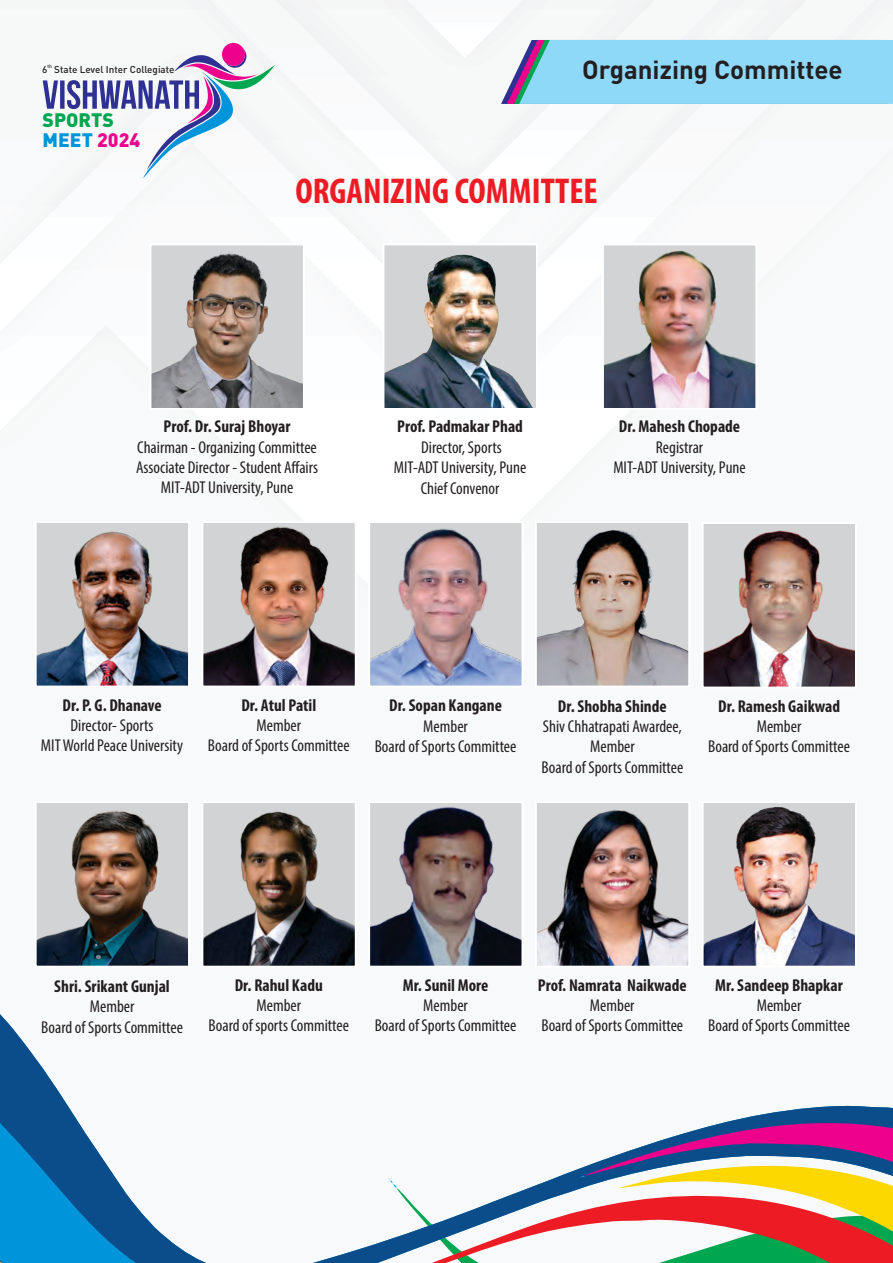
<style>
.page{position:relative;width:893px;height:1263px;background:#fff}
.page>*{position:absolute;margin:0;border:0;box-sizing:border-box;transform-origin:0 0}
.t1{font:700 condensed 36px "Myriad Pro";color:#ed1c24}
.t2{font:700 25.8px "DIN Pro";color:#231f20}
.t3{font:900 19.35px/19.6px "DIN Pro";color:#00a650}
.t4{font:condensed 17.25px/20.4px "Myriad Pro";color:#231f20;text-align:center}
.t5{font:700 condensed 17.25px "Myriad Pro";color:#231f20}
.t6{font:500 9.9px "DIN Pro";color:#231f20}
.t7{font:500 4.95px "DIN Pro";color:#231f20}
.s1{color:#0095da}
.s2{color:#ec008c}
</style>
<div class="page">
<svg style="left:388px;top:1113px;width:505px;height:150px"></svg>
<svg style="left:0;top:1014px;width:339px;height:105px"></svg>
<svg style="left:0;top:1119px;width:358px;height:144px"></svg>
<div style="left:222px;top:43px;width:23px;height:23px;background:#ec008c;border-radius:50%"></div>
<svg style="left:43px;top:48px;width:232px;height:130px"></svg>
<svg style="left:501px;top:40px;width:392px;height:64px;background:#90d2f2"></svg>
<img style="left:704px;top:807px;width:150px;height:158px">
<div style="left:701px;top:801px;width:156px;height:167px;border:2px solid #fff"></div>
<img style="left:538px;top:804px;width:149px;height:161px">
<div style="left:535px;top:801px;width:155px;height:167px;border:2px solid #fff"></div>
<img style="left:605px;top:246px;width:149px;height:161px">
<div style="left:602px;top:243px;width:155px;height:167px;border:2px solid #fff"></div>
<img style="left:385px;top:248px;width:150px;height:159px">
<div style="left:382px;top:243px;width:156px;height:167px;border:2px solid #fff"></div>
<img style="left:152px;top:246px;width:150px;height:161px">
<div style="left:149px;top:243px;width:156px;height:167px;border:2px solid #fff"></div>
<img style="left:204px;top:524px;width:150px;height:160px">
<div style="left:201px;top:521px;width:156px;height:166px;border:2px solid #fff"></div>
<img style="left:704px;top:525px;width:150px;height:160px">
<div style="left:701px;top:522px;width:156px;height:166px;border:2px solid #fff"></div>
<img style="left:538px;top:527px;width:149px;height:157px">
<div style="left:535px;top:521px;width:155px;height:166px;border:2px solid #fff"></div>
<img style="left:371px;top:524px;width:150px;height:160px">
<div style="left:368px;top:521px;width:156px;height:166px;border:2px solid #fff"></div>
<img style="left:38px;top:804px;width:149px;height:161px">
<div style="left:35px;top:801px;width:155px;height:167px;border:2px solid #fff"></div>
<img style="left:204px;top:804px;width:150px;height:161px">
<div style="left:201px;top:801px;width:156px;height:167px;border:2px solid #fff"></div>
<img style="left:371px;top:804px;width:150px;height:161px">
<div style="left:368px;top:801px;width:156px;height:167px;border:2px solid #fff"></div>
<img style="left:38px;top:524px;width:149px;height:160px">
<div style="left:35px;top:521px;width:155px;height:166px;border:2px solid #fff"></div>
<p class="t7" style="left:47px;top:64px;width:6px">th</p>
<p class="t6" style="left:42px;top:65px;width:134px">6 State Level Inter Collegiate</p>
<h2 class="t2" style="left:582px;top:61px;width:262px">Organizing Committee</h2>
<p class="t3" style="left:43px;top:112px;width:99px">SPORTS<br><span class="s1">MEET</span> <span class="s2">2024</span></p>
<h1 class="t1" style="left:295px;top:176px;width:304px">ORGANIZING COMMITTEE</h1>
<p class="t5" style="left:164px;top:419px;width:128px">Prof. Dr. Suraj Bhoyar</p>
<p class="t4" style="left:136px;top:438px;width:183px">Chairman - Organizing Committee<br>Associate Director - Student Affairs<br>MIT-ADT University, Pune</p>
<p class="t5" style="left:397px;top:419px;width:127px">Prof. Padmakar Phad</p>
<p class="t4" style="left:394px;top:438px;width:134px">Director, Sports<br>MIT-ADT University, Pune<br>Chief Convenor</p>
<p class="t5" style="left:619px;top:419px;width:123px">Dr. Mahesh Chopade</p>
<p class="t4" style="left:613px;top:438px;width:134px">Registrar<br>MIT-ADT University, Pune</p>
<p class="t5" style="left:62px;top:698px;width:101px">Dr. P. G. Dhanave</p>
<p class="t4" style="left:41px;top:716px;width:144px">Director- Sports<br>MIT World Peace University</p>
<p class="t5" style="left:241px;top:698px;width:76px">Dr. Atul Patil</p>
<p class="t4" style="left:208px;top:716px;width:143px">Member<br>Board of Sports Committee</p>
<p class="t5" style="left:389px;top:698px;width:114px">Dr. Sopan Kangane</p>
<p class="t5" style="left:558px;top:699px;width:110px">Dr. Shobha Shinde</p>
<p class="t4" style="left:375px;top:717px;width:143px">Member<br>Board of Sports Committee</p>
<p class="t4" style="left:542px;top:717px;width:143px">Shiv Chhatrapati Awardee,<br>Member<br>Board of Sports Committee</p>
<p class="t5" style="left:718px;top:699px;width:123px">Dr. Ramesh Gaikwad</p>
<p class="t4" style="left:708px;top:717px;width:143px">Member<br>Board of Sports Committee</p>
<p class="t5" style="left:54px;top:979px;width:117px">Shri. Srikant Gunjal</p>
<p class="t4" style="left:41px;top:997px;width:143px">Member<br>Board of Sports Committee</p>
<p class="t5" style="left:235px;top:978px;width:90px">Dr. Rahul Kadu</p>
<p class="t4" style="left:209px;top:996px;width:142px">Member<br>Board of sports Committee</p>
<p class="t5" style="left:403px;top:978px;width:87px">Mr. Sunil More</p>
<p class="t4" style="left:375px;top:996px;width:143px">Member<br>Board of Sports Committee</p>
<p class="t5" style="left:538px;top:978px;width:150px">Prof. Namrata Naikwade</p>
<p class="t4" style="left:541px;top:996px;width:143px">Member<br>Board of Sports Committee</p>
<p class="t5" style="left:715px;top:978px;width:129px">Mr. Sandeep Bhapkar</p>
<p class="t4" style="left:708px;top:996px;width:143px">Member<br>Board of Sports Committee</p>
</div>
